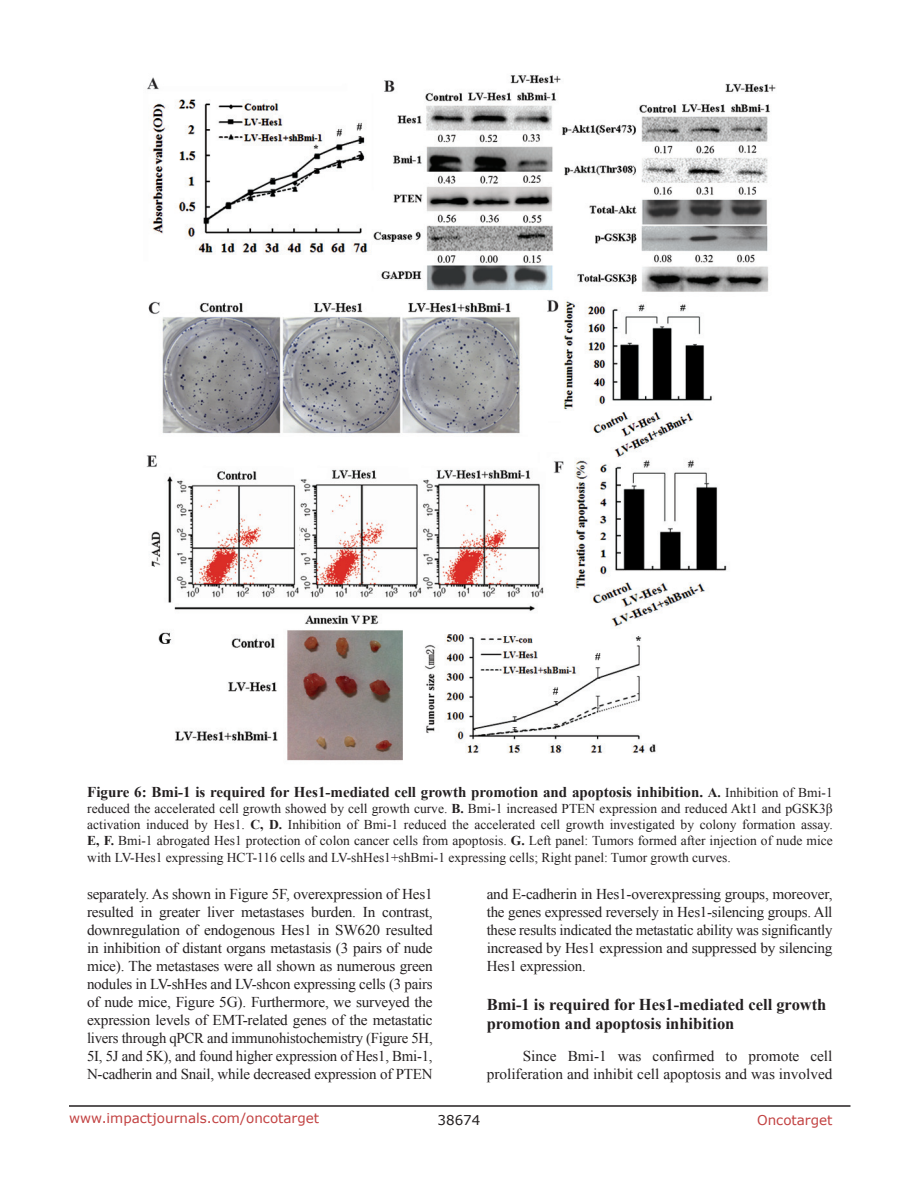
<style>
.page{position:relative;width:918px;height:1188px;background:#fff}
.page>*{position:absolute;margin:0;border:0;box-sizing:border-box;transform-origin:0 0}
.SubHeading{font:700 16.5px/19.8px "Times New Roman";color:#231f20}
.BodyText{font:15px/18px "Times New Roman";letter-spacing:-.015em;color:#231f20;text-align:justify}
.FigureText{font:700 15px "Times New Roman";color:#231f20}
.FigureText-2{font:13.5px/16.2px "Times New Roman";color:#231f20;text-align:justify}
.t1{font:13.5px "Verdana";color:#c24141}
.t2{font:13.5px "Verdana";color:#231f20}
.s1{font-size:13.5px}
.s2{font-weight:400;font-size:13.5px}
.s3{font-weight:700}
</style>
<div class="page">
<hr style="left:69px;top:1105px;width:781px;height:2px;background:#231f20">
<img style="left:146px;top:75px;width:630px;height:686px">
<p class="FigureText" style="left:87px;top:781px;width:747px">Figure 6: Bmi-1 is required for Hes1-mediated cell growth promotion and apoptosis inhibition. <span class="s1">A.</span> <span class="s2">Inhibition of Bmi-1</span></p>
<p class="FigureText-2" style="left:87px;top:800px;width:747px">reduced the accelerated cell growth showed by cell growth curve. <span class="s3">B.</span> Bmi-1 increased PTEN expression and reduced Akt1 and pGSK3β activation induced by Hes1. <span class="s3">C, D.</span> Inhibition of Bmi-1 reduced the accelerated cell growth investigated by colony formation assay.<br><span class="s3">E, F.</span> Bmi-1 abrogated Hes1 protection of colon cancer cells from apoptosis. <span class="s3">G.</span> Left panel: Tumors formed after injection of nude mice with LV-Hes1 expressing HCT-116 cells and LV-shHes1+shBmi-1 expressing cells; Right panel: Tumor growth curves.</p>
<p class="BodyText" style="left:87px;top:885px;width:347px">separately. As shown in Figure 5F, overexpression of Hes1 resulted in greater liver metastases burden. In contrast, downregulation of endogenous Hes1 in SW620 resulted in inhibition of distant organs metastasis (3 pairs of nude mice). The metastases were all shown as numerous green nodules in LV-shHes and LV-shcon expressing cells (3 pairs of nude mice, Figure 5G). Furthermore, we surveyed the expression levels of EMT-related genes of the metastatic livers through qPCR and immunohistochemistry (Figure 5H, 5I, 5J and 5K), and found higher expression of Hes1, Bmi-1, N-cadherin and Snail, while decreased expression of PTEN</p>
<p class="BodyText" style="left:487px;top:885px;width:347px">and E-cadherin in Hes1-overexpressing groups, moreover, the genes expressed reversely in Hes1-silencing groups. All these results indicated the metastatic ability was significantly increased by Hes1 expression and suppressed by silencing Hes1 expression.</p>
<p class="SubHeading" style="left:487px;top:994px;width:341px">Bmi-1 is required for Hes1-mediated cell growth promotion and apoptosis inhibition</p>
<p class="BodyText" style="left:487px;top:1047px;width:347px;text-align:right">Since Bmi-1 was confirmed to promote cell proliferation and inhibit cell apoptosis and was involved</p>
<p class="t1" style="left:69px;top:1109px;width:252px">www.impactjournals.com/oncotarget</p>
<p class="t2" style="left:438px;top:1111px;width:44px">38674</p>
<p class="t1" style="left:757px;top:1111px;width:77px">Oncotarget</p>
</div>
